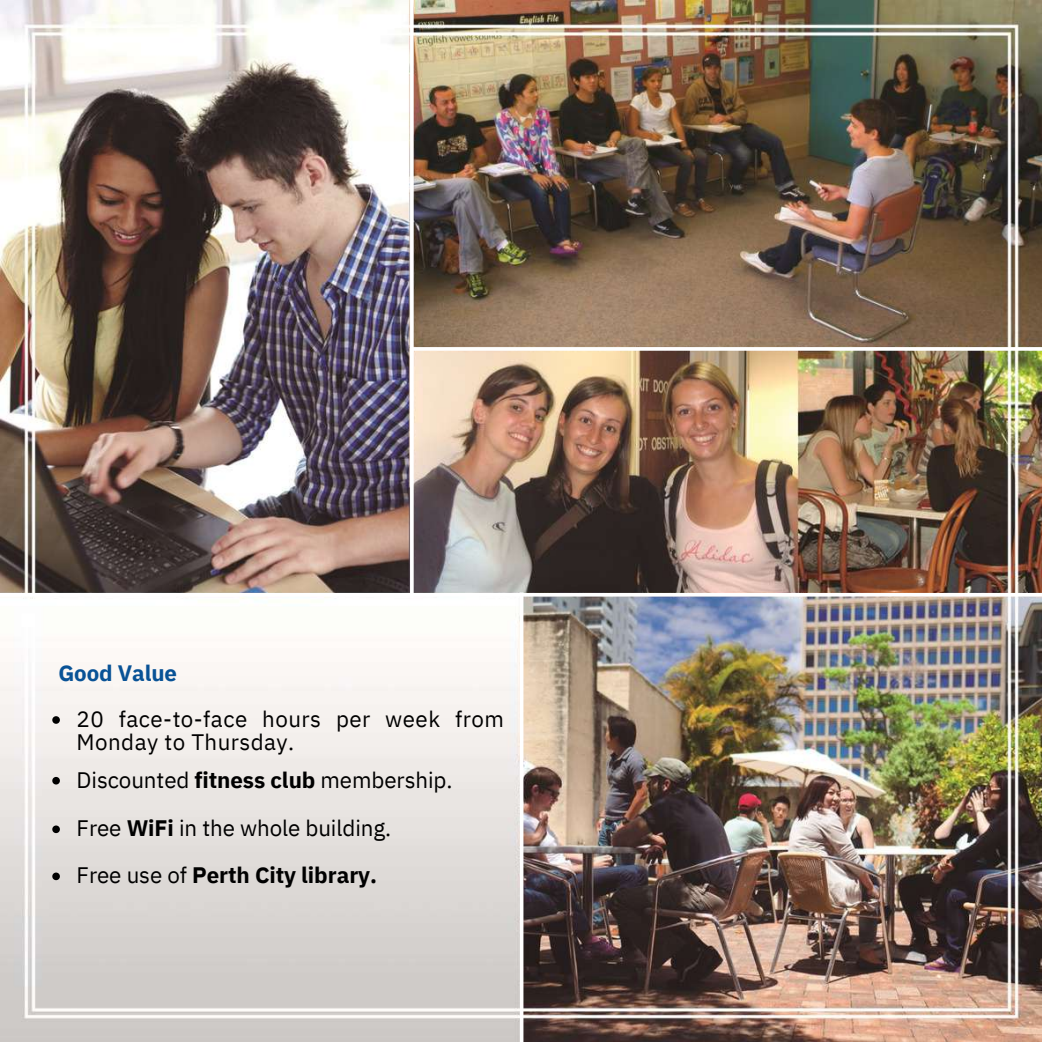
<style>
.page{position:relative;width:1042px;height:1043px;background:#fff}
.page>*{position:absolute;margin:0;border:0;box-sizing:border-box;transform-origin:0 0}
.t1{font:22.4px/47.8px "IBM Plex Sans";letter-spacing:-.005em;color:#000}
.t2{font:22.4px/22.8px "IBM Plex Sans";letter-spacing:.02em;color:#000}
.t3{font:700 22.22px "IBM Plex Sans";letter-spacing:-.005em;color:#085296}
.s1{font-weight:700}
</style>
<div class="page">
<img style="left:0;top:0;width:1041px;height:1041px">
<hr style="left:410px;top:0;width:3px;height:598px;background:#fff">
<svg style="left:519px;top:596px;width:4px;height:445px"></svg>
<svg style="left:0;top:592px;width:1041px;height:4px"></svg>
<hr style="left:410px;top:347px;width:631px;height:3px;background:#fff">
<svg style="left:52px;top:716px;width:8px;height:7px"></svg>
<svg style="left:52px;top:776px;width:8px;height:8px"></svg>
<svg style="left:52px;top:825px;width:8px;height:7px"></svg>
<svg style="left:52px;top:872px;width:8px;height:7px"></svg>
<p class="t3" style="left:58px;top:657px;width:120px">Good Value</p>
<p class="t2" style="left:77px;top:706px;width:428px">20 face-to-face hours per week from<br>Monday to Thursday.</p>
<p class="t1" style="left:77px;top:755px;width:377px">Discounted <span class="s1">fitness club</span> membership.<br>Free <span class="s1">WiFi</span> in the whole building.<br>Free use of <span class="s1">Perth City library.</span></p>
</div>
